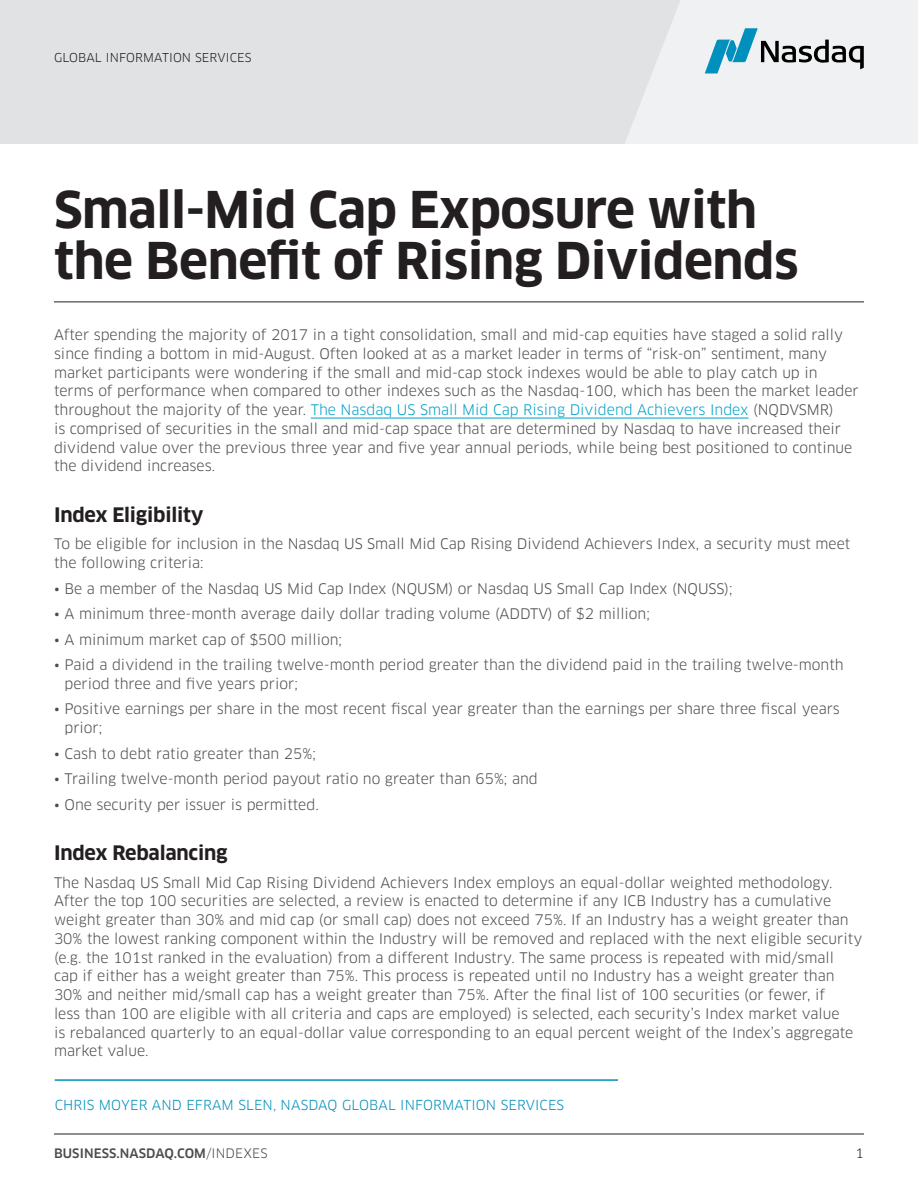
<style>
.page{position:relative;width:918px;height:1188px;background:#fff}
.page>*{position:absolute;margin:0;border:0;box-sizing:border-box;transform-origin:0 0}
.Cover__Title_Head{font:700 49.5px/51px "Clan Pro";letter-spacing:-.01em;color:#231f20}
.Text_-_A_Heads{font:700 19.5px "Clan Pro";letter-spacing:-.01em;color:#231f20}
.Text_-_Main__85__K{font:14.25px/18.8px "Clan Pro";color:#4b4c4d}
.Pull_Quote_-_Small{font:13.5px "Clan Pro";letter-spacing:.01em;color:#0090be}
.URL{font:500 12.75px "Clan Pro";letter-spacing:.01em;color:#4b4c4d}
.Folios{font:12.75px "Clan Pro";color:#231f20}
.t1{font:12px "Clan Pro";letter-spacing:.01em;color:#231f20}
.s1{color:#00a0c8}
.s2{font-weight:400}
</style>
<div class="page">
<hr style="left:54px;top:1134px;width:810px;height:1px;background:#231f20">
<div style="left:0;top:0;width:918px;height:144px;background:#e1e2e4"></div>
<svg style="left:625px;top:0;width:293px;height:144px"></svg>
<hr style="left:311px;top:418px;width:438px;height:1px;background:#00a0c8">
<hr style="left:54px;top:302px;width:810px;height:1px;background:#231f20">
<hr style="left:55px;top:1079px;width:563px;height:2px;background:#0090be">
<p class="t1" style="left:54px;top:51px;width:199px">GLOBAL INFORMATION SERVICES</p>
<p class="Cover__Title_Head" style="left:54px;top:185px;width:746px">Small-Mid Cap Exposure with the Benefit of Rising Dividends</p>
<p class="Text_-_Main__85__K" style="left:54px;top:325px;width:806px">After spending the majority of 2017 in a tight consolidation, small and mid-cap equities have staged a solid rally since finding a bottom in mid-August. Often looked at as a market leader in terms of “risk-on” sentiment, many market participants were wondering if the small and mid-cap stock indexes would be able to play catch up in terms of performance when compared to other indexes such as the Nasdaq-100, which has been the market leader throughout the majority of the year. <span class="s1">The Nasdaq US Small Mid Cap Rising Dividend Achievers Index</span> (NQDVSMR)<br>is comprised of securities in the small and mid-cap space that are determined by Nasdaq to have increased their dividend value over the previous three year and five year annual periods, while being best positioned to continue the dividend increases.</p>
<p class="Text_-_A_Heads" style="left:54px;top:503px;width:151px">Index Eligibility</p>
<p class="Text_-_Main__85__K" style="left:54px;top:535px;width:798px">To be eligible for inclusion in the Nasdaq US Small Mid Cap Rising Dividend Achievers Index, a security must meet the following criteria:</p>
<p class="Text_-_Main__85__K" style="left:54px;top:579px;width:680px">• Be a member of the Nasdaq US Mid Cap Index (NQUSM) or Nasdaq US Small Cap Index (NQUSS);</p>
<p class="Text_-_Main__85__K" style="left:54px;top:604px;width:597px">• A minimum three-month average daily dollar trading volume (ADDTV) of $2 million;</p>
<p class="Text_-_Main__85__K" style="left:54px;top:630px;width:290px">• A minimum market cap of $500 million;</p>
<p class="Text_-_Main__85__K" style="left:64px;top:655px;width:781px;text-indent:-10px">• Paid a dividend in the trailing twelve-month period greater than the dividend paid in the trailing twelve-month period three and five years prior;</p>
<p class="Text_-_Main__85__K" style="left:64px;top:700px;width:777px;text-indent:-10px">• Positive earnings per share in the most recent fiscal year greater than the earnings per share three fiscal years prior;</p>
<p class="Text_-_Main__85__K" style="left:54px;top:744px;width:263px">• Cash to debt ratio greater than 25%;</p>
<p class="Text_-_Main__85__K" style="left:54px;top:769px;width:485px">• Trailing twelve-month period payout ratio no greater than 65%; and</p>
<p class="Text_-_Main__85__K" style="left:54px;top:795px;width:266px">• One security per issuer is permitted.</p>
<p class="Text_-_A_Heads" style="left:54px;top:841px;width:175px">Index Rebalancing</p>
<p class="Text_-_Main__85__K" style="left:54px;top:873px;width:810px">The Nasdaq US Small Mid Cap Rising Dividend Achievers Index employs an equal-dollar weighted methodology.<br>After the top 100 securities are selected, a review is enacted to determine if any ICB Industry has a cumulative weight greater than 30% and mid cap (or small cap) does not exceed 75%. If an Industry has a weight greater than 30% the lowest ranking component within the Industry will be removed and replaced with the next eligible security (e.g. the 101st ranked in the evaluation) from a different Industry. The same process is repeated with mid/small<br>cap if either has a weight greater than 75%. This process is repeated until no Industry has a weight greater than 30% and neither mid/small cap has a weight greater than 75%. After the final list of 100 securities (or fewer, if<br>less than 100 are eligible with all criteria and caps are employed) is selected, each security’s Index market value<br>is rebalanced quarterly to an equal-dollar value corresponding to an equal percent weight of the Index’s aggregate market value.</p>
<p class="Pull_Quote_-_Small" style="left:55px;top:1097px;width:511px">CHRIS MOYER AND EFRAM SLEN, NASDAQ GLOBAL INFORMATION SERVICES</p>
<p class="URL" style="left:54px;top:1146px;width:215px">BUSINESS.NASDAQ.COM<span class="s2">/INDEXES</span></p>
<p class="Folios" style="left:856px;top:1146px;width:10px">1</p>
</div>
